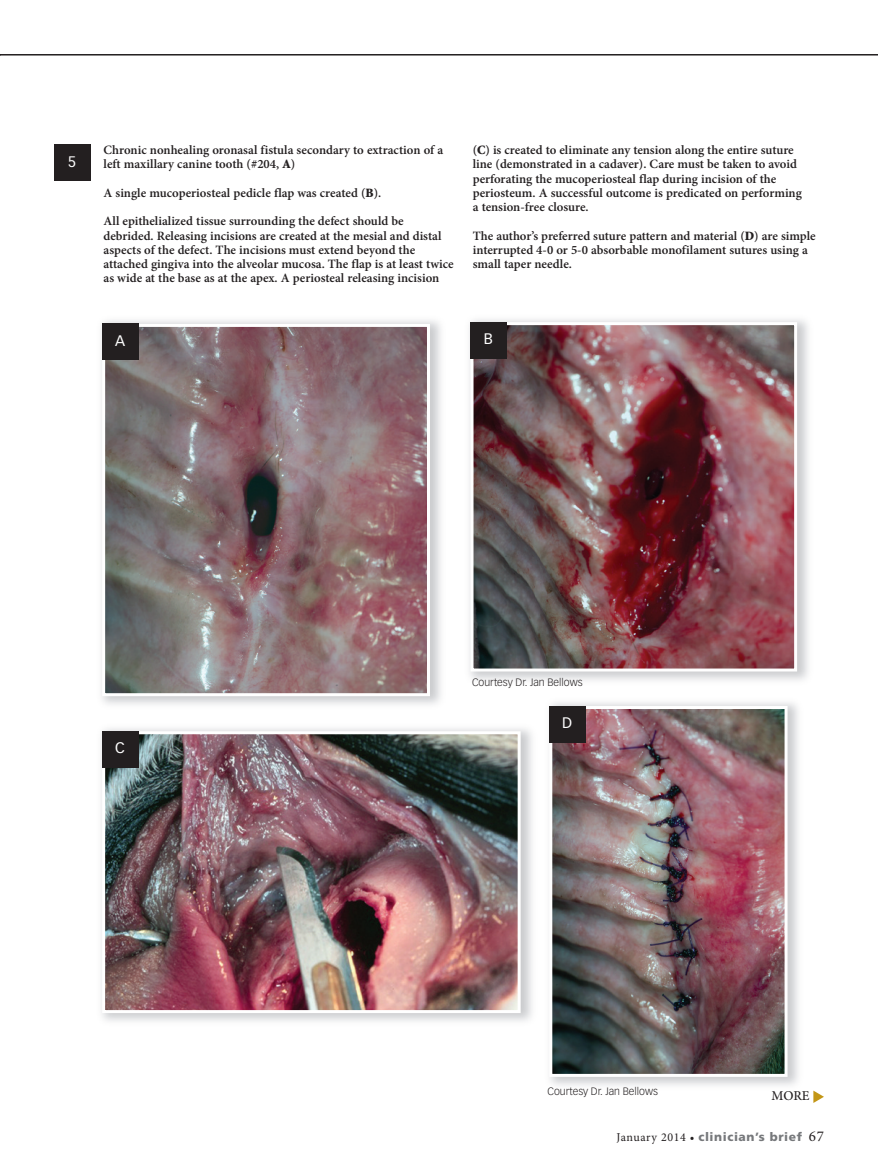
<style>
.page{position:relative;width:878px;height:1175px;background:#fff}
.page>*{position:absolute;margin:0;border:0;box-sizing:border-box;transform-origin:0 0}
.t1{font:15px "Vectora LT Std";color:#fff}
.t2{font:500 13.5px "Minion Pro";color:#231f20}
.t3{font:600 12.75px/14.2px "Minion Pro";color:#231f20}
.t4{font:900 12px "Frutiger";letter-spacing:.05em;color:#76787b}
.t5{font:300 10.5px "Vectora LT Std";color:#231f20}
.s1{font-family:"Minion";font-weight:900}
.s2{font-family:"Minion Pro";font-weight:400;color:#231f20}
.s3{font-family:"Minion Pro";font-weight:400;font-size:15px;color:#231f20}
</style>
<div class="page">
<img style="left:101px;top:728px;width:431px;height:294px">
<img style="left:106px;top:735px;width:410px;height:274px">
<div style="left:102px;top:731px;width:418px;height:282px;border:3px solid #fff"></div>
<img style="left:550px;top:702px;width:249px;height:384px">
<img style="left:553px;top:710px;width:230px;height:362px">
<div style="left:549px;top:706px;width:238px;height:370px;border:3px solid #fff"></div>
<hr style="left:0;top:54px;width:878px;height:2px;background:#231f20">
<img style="left:101px;top:320px;width:340px;height:385px">
<img style="left:106px;top:328px;width:320px;height:364px">
<div style="left:102px;top:324px;width:328px;height:372px;border:3px solid #fff"></div>
<div style="left:102px;top:324px;width:36px;height:36px;background:#231f20"></div>
<div style="left:54px;top:145px;width:36px;height:36px;background:#231f20"></div>
<img style="left:474px;top:326px;width:319px;height:341px">
<div style="left:470px;top:322px;width:327px;height:349px;border:3px solid #fff"></div>
<div style="left:470px;top:322px;width:36px;height:36px;background:#231f20"></div>
<div style="left:102px;top:731px;width:36px;height:36px;background:#231f20"></div>
<svg style="left:813px;top:1090px;width:11px;height:12px"></svg>
<div style="left:549px;top:706px;width:36px;height:36px;background:#231f20"></div>
<p class="t1" style="left:68px;top:155px;width:10px">5</p>
<p class="t3" style="left:104px;top:144px;width:341px">Chronic nonhealing oronasal fistula secondary to extraction of a left maxillary canine tooth (#204, <span class="s1">A</span>)</p>
<p class="t3" style="left:104px;top:187px;width:279px">A single mucoperiosteal pedicle flap was created (<span class="s1">B</span>).</p>
<p class="t3" style="left:104px;top:215px;width:352px">All epithelialized tissue surrounding the defect should be debrided. Releasing incisions are created at the mesial and distal aspects of the defect. The incisions must extend beyond the attached gingiva into the alveolar mucosa. The flap is at least twice as wide at the base as at the apex. A periosteal releasing incision</p>
<p class="t1" style="left:115px;top:334px;width:12px">A</p>
<p class="t3" style="left:473px;top:144px;width:330px">(<span class="s1">C</span>) is created to eliminate any tension along the entire suture line (demonstrated in a cadaver). Care must be taken to avoid perforating the mucoperiosteal flap during incision of the periosteum. A successful outcome is predicated on performing a tension-free closure.</p>
<p class="t3" style="left:473px;top:229px;width:344px">The author’s preferred suture pattern and material (<span class="s1">D</span>) are simple interrupted 4-0 or 5-0 absorbable monofilament sutures using a small taper needle.</p>
<p class="t1" style="left:484px;top:333px;width:11px">B</p>
<p class="t1" style="left:115px;top:741px;width:11px">C</p>
<p class="t5" style="left:472px;top:677px;width:112px">Courtesy Dr. Jan Bellows</p>
<p class="t1" style="left:562px;top:716px;width:12px">D</p>
<p class="t5" style="left:547px;top:1086px;width:112px">Courtesy Dr. Jan Bellows</p>
<p class="t2" style="left:771px;top:1090px;width:40px">MORE</p>
<p class="t4" style="left:616px;top:1131px;width:209px"><span class="s2">January 2014 •</span> clinician’s brief <span class="s3">67</span></p>
</div>
